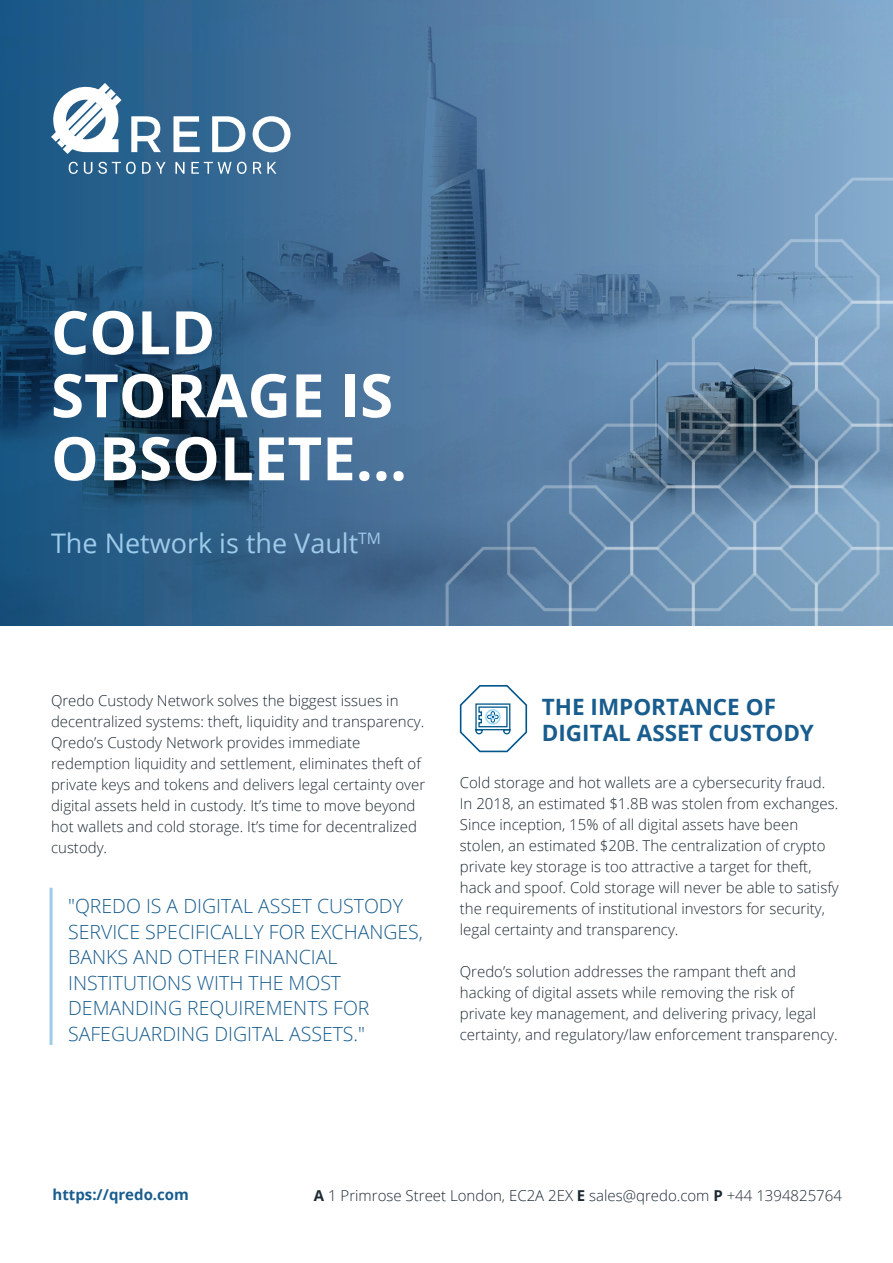
<style>
.page{position:relative;width:893px;height:1263px;background:#fff}
.page>*{position:absolute;margin:0;border:0;box-sizing:border-box;transform-origin:0 0}
.t1{font:700 60px/63px "Open Sans";color:#fff}
.t2{font:27px "Open Sans";color:#9fcbea}
.t3{font:700 22.5px "Open Sans";color:#195d8e}
.t4{font:300 19.5px/25.5px "Open Sans";color:#195d8e}
.t5{font:300 15px/21px "Open Sans";color:#1d2a33}
.t6{font:700 15px "Open Sans";color:#195d8e}
.s1{font-weight:700}
</style>
<div class="page">
<svg style="left:0;top:0;width:893px;height:625px;background:#3d6b92"></svg>
<svg style="left:131px;top:116px;width:30px;height:36px"></svg>
<svg style="left:173px;top:116px;width:27px;height:36px"></svg>
<svg style="left:212px;top:116px;width:33px;height:36px"></svg>
<svg style="left:253px;top:116px;width:37px;height:36px"></svg>
<svg style="left:51px;top:83px;width:70px;height:71px"></svg>
<svg style="left:69px;top:162px;width:9px;height:12px"></svg>
<svg style="left:84px;top:162px;width:8px;height:12px"></svg>
<svg style="left:98px;top:162px;width:38px;height:12px"></svg>
<svg style="left:142px;top:162px;width:24px;height:12px"></svg>
<svg style="left:175px;top:162px;width:10px;height:12px"></svg>
<svg style="left:191px;top:162px;width:56px;height:12px"></svg>
<svg style="left:253px;top:162px;width:23px;height:12px"></svg>
<img style="left:437px;top:153px;width:456px;height:473px">
<hr style="left:50px;top:888px;width:3px;height:157px;background:#9fcbea">
<svg style="left:459px;top:685px;width:69px;height:68px"></svg>
<p class="t1" style="left:51px;top:299px;width:358px">COLD<br>STORAGE IS<br>OBSOLETE...</p>
<p class="t2" style="left:51px;top:524px;width:332px">The Network is the Vault<sup>TM</sup></p>
<p class="t5" style="left:51px;top:690px;width:376px">Qredo Custody Network solves the biggest issues in decentralized systems: theft, liquidity and transparency.<br>Qredo’s Custody Network provides immediate redemption liquidity and settlement, eliminates theft of private keys and tokens and delivers legal certainty over digital assets held in custody. It’s time to move beyond hot wallets and cold storage. It’s time for decentralized custody.</p>
<p class="t4" style="left:68px;top:893px;width:356px">"QREDO IS A DIGITAL ASSET CUSTODY<br>SERVICE SPECIFICALLY FOR EXCHANGES,<br>BANKS AND OTHER FINANCIAL<br>INSTITUTIONS WITH THE MOST<br>DEMANDING REQUIREMENTS FOR<br>SAFEGUARDING DIGITAL ASSETS."</p>
<p class="t3" style="left:542px;top:691px;width:236px">THE IMPORTANCE OF</p>
<p class="t3" style="left:542px;top:716px;width:274px">DIGITAL ASSET CUSTODY</p>
<p class="t5" style="left:460px;top:772px;width:380px">Cold storage and hot wallets are a cybersecurity fraud.<br>In 2018, an estimated $1.8B was stolen from exchanges.<br>Since inception, 15% of all digital assets have been stolen, an estimated $20B. The centralization of crypto private key storage is too attractive a target for theft, hack and spoof. Cold storage will never be able to satisfy the requirements of institutional investors for security, legal certainty and transparency.</p>
<p class="t5" style="left:460px;top:961px;width:379px">Qredo’s solution addresses the rampant theft and hacking of digital assets while removing the risk of private key management, and delivering privacy, legal certainty, and regulatory/law enforcement transparency.</p>
<p class="t6" style="left:53px;top:1183px;width:138px">https://qredo.com</p>
<p class="t5" style="left:314px;top:1185px;width:530px"><span class="s1">A</span> 1 Primrose Street London, EC2A 2EX <span class="s1">E</span> sales@qredo.com <span class="s1">P</span> +44 1394825764</p>
</div>
